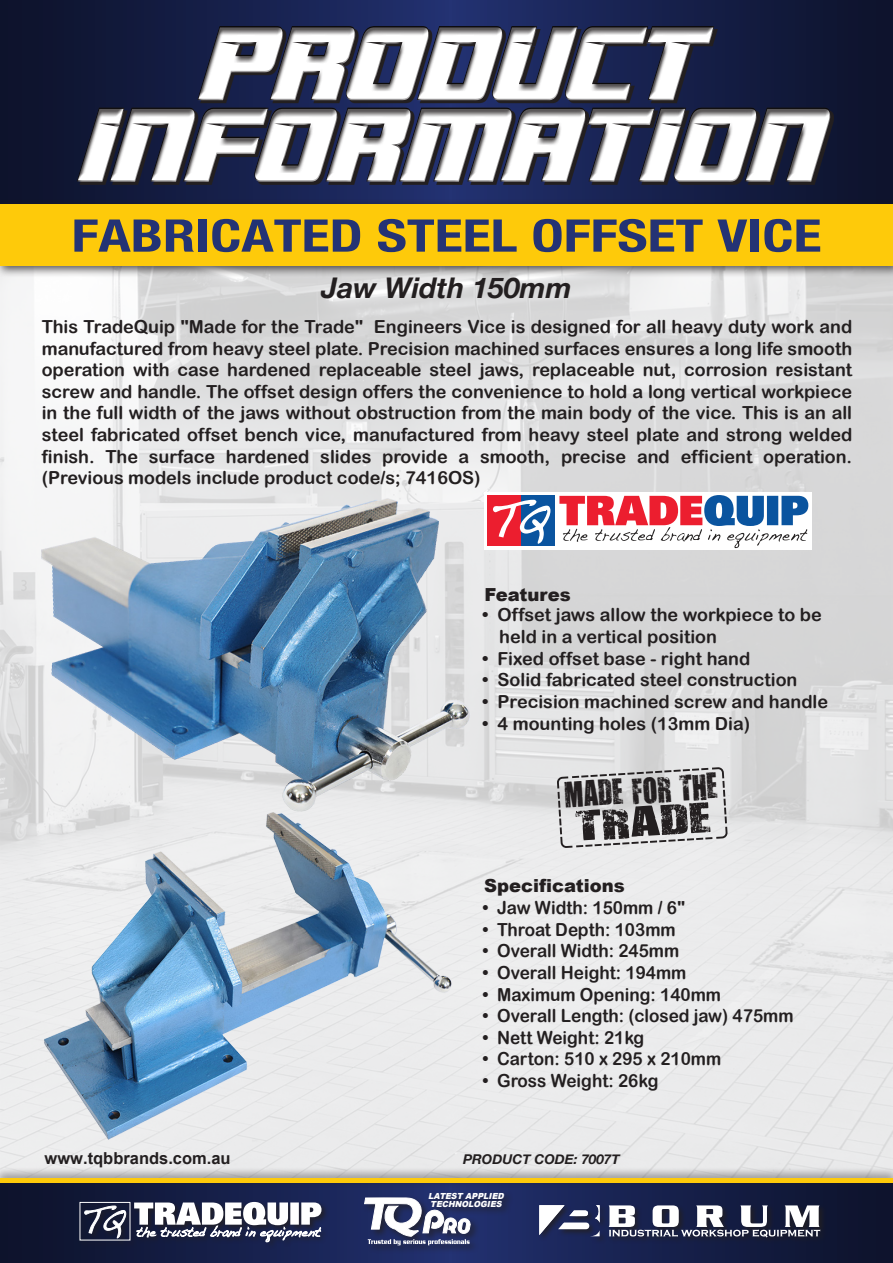
<style>
.page{position:relative;width:893px;height:1263px;background:#fff}
.page>*{position:absolute;margin:0;border:0;box-sizing:border-box;transform-origin:0 0}
.t1{font:126.45px "BESTINCLASS";letter-spacing:.02em;color:#fff;scale:.76 1}
.t2{font:700 condensed 45px "Helvetica Neue";color:#243374;scale:1.29 1}
.t3{font:34.8px "You Are Loved";color:#231f20;scale:1.75 1}
.t4{font:29.85px "You Are Loved";color:#231f20}
.t5{font:italic 700 28.5px "Helvetica Neue";color:#231f20}
.t6{font:18px/21.6px "Arial Rounded MT Bold";color:#231f20;text-align:justify}
.t7{font:18px "Arial Rounded MT Bold";color:#231f20;scale:.95 1}
.t8{font:900 18px "Arial";color:#231f20}
.t9{font:700 16.5px "Arial";color:#231f20}
.t10{font:italic 700 13.5px "Helvetica Neue";color:#231f20}
.t11{font:italic 900 8.4px/7.9px "Arial";color:#fff;scale:.96 1}
</style>
<div class="page">
<img style="left:0;top:277px;width:893px;height:890px">
<svg style="left:0;top:0;width:893px;height:199px;background:#121a3d"></svg>
<svg style="left:0;top:1189px;width:893px;height:74px;background:#151e46"></svg>
<div style="left:0;top:199px;width:893px;height:78px;background:#231f20;opacity:.75"></div>
<div style="left:0;top:204px;width:893px;height:62px;background:#feca0a"></div>
<div style="left:73px;top:21px;width:763px;height:170px;background:#fff;opacity:.75"></div>
<div style="left:72px;top:17px;width:762px;height:170px;background:#231f20;opacity:.75"></div>
<div style="left:78px;top:1201px;width:251px;height:48px;background:#231f20;opacity:.75"></div>
<svg style="left:84px;top:1218px;width:42px;height:21px"></svg>
<svg style="left:134px;top:1218px;width:187px;height:24px"></svg>
<div style="left:538px;top:1204px;width:289px;height:40px;background:#231f20;opacity:.75"></div>
<svg style="left:609px;top:1205px;width:211px;height:33px"></svg>
<svg style="left:539px;top:1205px;width:61px;height:31px"></svg>
<div style="left:0;top:1167px;width:893px;height:22px;background:#231f20;opacity:.75"></div>
<hr style="left:0;top:1179px;width:893px;height:4px;background:#feca0a">
<div style="left:427px;top:1190px;width:87px;height:26px;background:#231f20;opacity:.75"></div>
<div style="left:363px;top:1195px;width:117px;height:60px;background:#231f20;opacity:.75"></div>
<svg style="left:364px;top:1197px;width:107px;height:48px"></svg>
<div style="left:484px;top:492px;width:328px;height:57px;background:#fff"></div>
<div style="left:521px;top:496px;width:34px;height:50px;background:#0a549f"></div>
<div style="left:487px;top:496px;width:34px;height:50px;background:#ec1e2f"></div>
<svg style="left:493px;top:499px;width:58px;height:45px"></svg>
<svg style="left:559px;top:495px;width:249px;height:53px"></svg>
<svg style="left:556px;top:767px;width:172px;height:81px;background:#d8d8d9"></svg>
<img style="left:36px;top:398px;width:440px;height:516px">
<img style="left:42px;top:732px;width:414px;height:486px">
<h1 class="t1" style="left:198px;top:-9px;width:657px">PRODUCT</h1>
<h1 class="t1" style="left:78px;top:72px;width:974px">INFORMATION</h1>
<h2 class="t2" style="left:72px;top:208px;width:583px">FABRICATED STEEL OFFSET VICE</h2>
<h3 class="t5" style="left:321px;top:270px;width:252px">Jaw Width 150mm</h3>
<p class="t6" style="left:42px;top:316px;width:812px">This TradeQuip "Made for the Trade" Engineers Vice is designed for all heavy duty work and manufactured from heavy steel plate. Precision machined surfaces ensures a long life smooth operation with case hardened replaceable steel jaws, replaceable nut, corrosion resistant screw and handle. The offset design offers the convenience to hold a long vertical workpiece in the full width of the jaws without obstruction from the main body of the vice. This is an all steel fabricated offset bench vice, manufactured from heavy steel plate and strong welded finish. The surface hardened slides provide a smooth, precise and efficient operation. (Previous models include product code/s; 7416OS)</p>
<p class="t8" style="left:484px;top:581px;width:88px">Features</p>
<p class="t6" style="left:499px;top:604px;width:324px;text-indent:-17px">• Offset jaws allow the workpiece to be held in a vertical position</p>
<p class="t6" style="left:482px;top:647px;width:270px">• Fixed offset base - right hand</p>
<p class="t6" style="left:482px;top:669px;width:317px">• Solid fabricated steel construction</p>
<p class="t6" style="left:482px;top:690px;width:347px">• Precision machined screw and handle</p>
<p class="t6" style="left:482px;top:712px;width:269px">• 4 mounting holes (13mm Dia)</p>
<h3 class="t4" style="left:563px;top:775px;width:155px;rotate:-4deg">MADE FOR THE</h3>
<h3 class="t3" style="left:573px;top:803px;width:79px;rotate:-4deg">TRADE</h3>
<p class="t8" style="left:484px;top:872px;width:142px">Specifications</p>
<p class="t9" style="left:45px;top:1147px;width:188px">www.tqbbrands.com.au</p>
<p class="t7" style="left:482px;top:897px;width:215px">• Jaw Width: 150mm / 6"</p>
<p class="t7" style="left:482px;top:919px;width:205px">• Throat Depth: 103mm</p>
<p class="t7" style="left:482px;top:940px;width:209px">• Overall Width: 245mm</p>
<p class="t7" style="left:482px;top:962px;width:216px">• Overall Height: 194mm</p>
<p class="t7" style="left:482px;top:984px;width:253px">• Maximum Opening: 140mm</p>
<p class="t7" style="left:482px;top:1005px;width:329px">• Overall Length: (closed jaw) 475mm</p>
<p class="t7" style="left:482px;top:1027px;width:172px">• Nett Weight: 21kg</p>
<p class="t7" style="left:482px;top:1048px;width:253px">• Carton: 510 x 295 x 210mm</p>
<p class="t7" style="left:482px;top:1070px;width:187px">• Gross Weight: 26kg</p>
<p class="t10" style="left:463px;top:1150px;width:158px">PRODUCT CODE: 7007T</p>
<p class="t11" style="left:428px;top:1191px;width:83px">LATEST APPLIED<br>TECHNOLOGIES</p>
</div>
